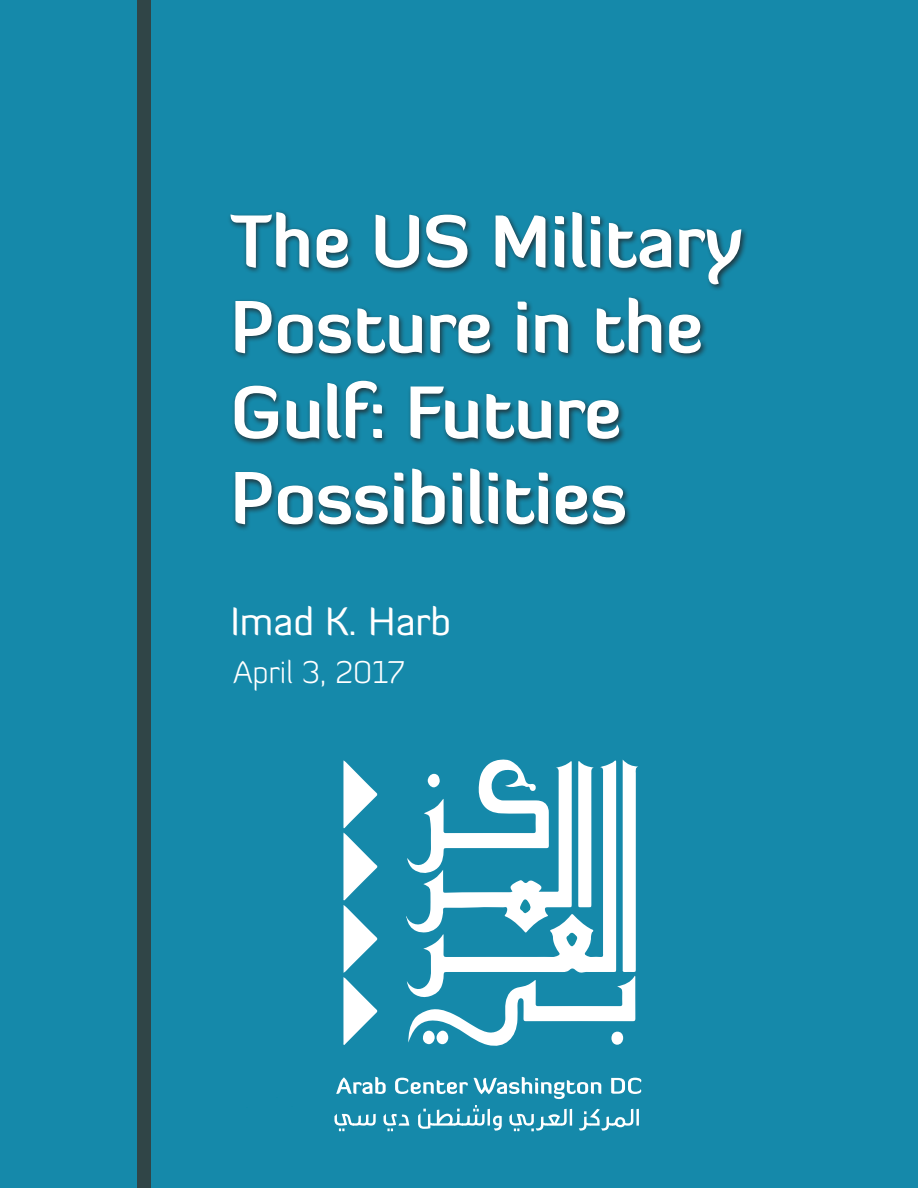
<style>
.page{position:relative;width:918px;height:1188px;background:#1589aa}
.page>*{position:absolute;margin:0;border:0;box-sizing:border-box;transform-origin:0 0}
.t1{font:700 72px/85.5px "Diavlo";color:#fff}
.t2{font:39px "Diavlo";color:#fff}
.t3{font:300 31.5px "Diavlo";color:#fff}
</style>
<div class="page">
<div style="left:228px;top:209px;width:520px;height:323px;background:#231f20;opacity:.75"></div>
<svg style="left:343px;top:760px;width:35px;height:285px"></svg>
<svg style="left:406px;top:759px;width:232px;height:287px"></svg>
<svg style="left:334px;top:1105px;width:305px;height:26px"></svg>
<svg style="left:336px;top:1077px;width:306px;height:22px"></svg>
<div style="left:137px;top:0;width:13px;height:1188px;background:#304547"></div>
<p class="t1" style="left:230px;top:197px;width:514px">The US Military<br>Posture in the<br>Gulf: Future<br>Possibilities</p>
<p class="t2" style="left:230px;top:597px;width:222px">Imad K. Harb</p>
<p class="t3" style="left:233px;top:653px;width:173px">April 3, 2017</p>
</div>
